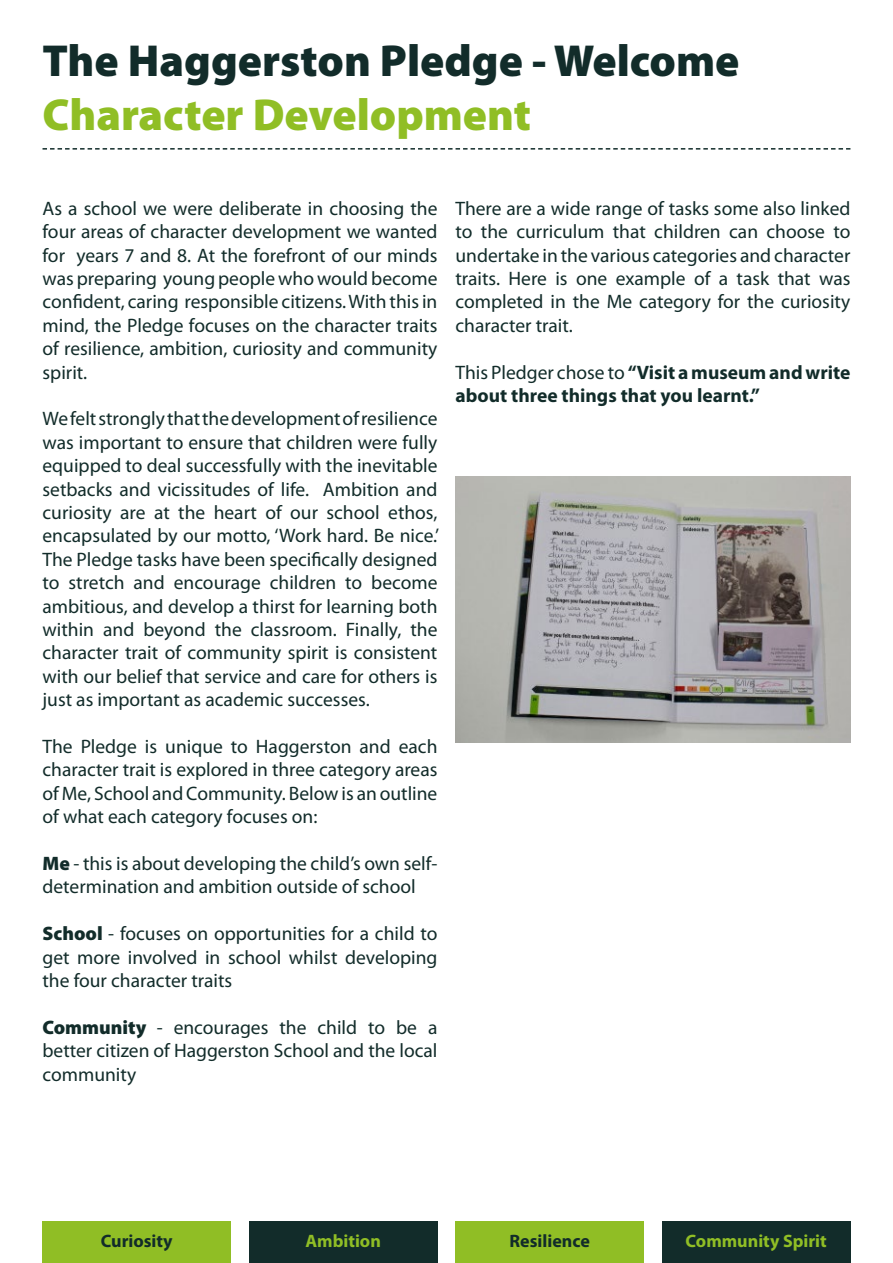
<style>
.page{position:relative;width:893px;height:1263px;background:#fff}
.page>*{position:absolute;margin:0;border:0;box-sizing:border-box;transform-origin:0 0}
.t1{font:900 45px "Myriad Pro";color:#122c2a}
.t2{font:900 45px "Myriad Pro";color:#90be25}
.t3{font:19.5px/23.4px "Myriad Pro";color:#122c2a;text-align:justify}
.t4{font:700 19.5px/23.4px "Myriad Pro";color:#122c2a}
.t5{font:700 18px "Myriad Pro";color:#90be25}
.t6{font:700 18px "Myriad Pro";color:#122c2a}
.s1{font-weight:900}
.s2{font-weight:400}
</style>
<div class="page">
<svg style="left:43px;top:148px;width:807px;height:2px"></svg>
<img style="left:455px;top:476px;width:395px;height:266px">
<div style="left:43px;top:1221px;width:188px;height:42px;background:#90be25"></div>
<div style="left:249px;top:1221px;width:188px;height:42px;background:#122c2a"></div>
<div style="left:455px;top:1221px;width:189px;height:42px;background:#90be25"></div>
<div style="left:662px;top:1221px;width:188px;height:42px;background:#122c2a"></div>
<h1 class="t1" style="left:43px;top:31px;width:698px">The Haggerston Pledge - Welcome</h1>
<h1 class="t2" style="left:43px;top:85px;width:490px">Character Development</h1>
<p class="t3" style="left:43px;top:196px;width:397px">As a school we were deliberate in choosing the four areas of character development we wanted for years 7 and 8. At the forefront of our minds was preparing young people who would become confident, caring responsible citizens. With this in mind, the Pledge focuses on the character traits of resilience, ambition, curiosity and community spirit.</p>
<p class="t3" style="left:43px;top:407px;width:398px">We felt strongly that the development of resilience was important to ensure that children were fully equipped to deal successfully with the inevitable setbacks and vicissitudes of life. Ambition and curiosity are at the heart of our school ethos, encapsulated by our motto, ‘Work hard. Be nice.’ The Pledge tasks have been specifically designed to stretch and encourage children to become ambitious, and develop a thirst for learning both within and beyond the classroom. Finally, the character trait of community spirit is consistent with our belief that service and care for others is just as important as academic successes.</p>
<p class="t3" style="left:43px;top:734px;width:396px">The Pledge is unique to Haggerston and each character trait is explored in three category areas of Me, School and Community. Below is an outline of what each category focuses on:</p>
<p class="t3" style="left:43px;top:851px;width:396px"><span class="s1">Me</span> - this is about developing the child’s own self&shy;determination and ambition outside of school</p>
<p class="t3" style="left:43px;top:922px;width:396px"><span class="s1">School</span> - focuses on opportunities for a child to get more involved in school whilst developing the four character traits</p>
<p class="t3" style="left:43px;top:1015px;width:396px"><span class="s1">Community</span> - encourages the child to be a better citizen of Haggerston School and the local community</p>
<p class="t3" style="left:455px;top:196px;width:396px">There are a wide range of tasks some also linked to the curriculum that children can choose to undertake in the various categories and character traits. Here is one example of a task that was completed in the Me category for the curiosity character trait.</p>
<p class="t4" style="left:455px;top:360px;width:396px"><span class="s2">This Pledger chose to</span> “Visit a museum and write about three things that you learnt.”</p>
<p class="t6" style="left:101px;top:1229px;width:73px">Curiosity</p>
<p class="t5" style="left:306px;top:1229px;width:77px">Ambition</p>
<p class="t6" style="left:510px;top:1229px;width:82px">Resilience</p>
<p class="t5" style="left:686px;top:1229px;width:143px">Community Spirit</p>
</div>
